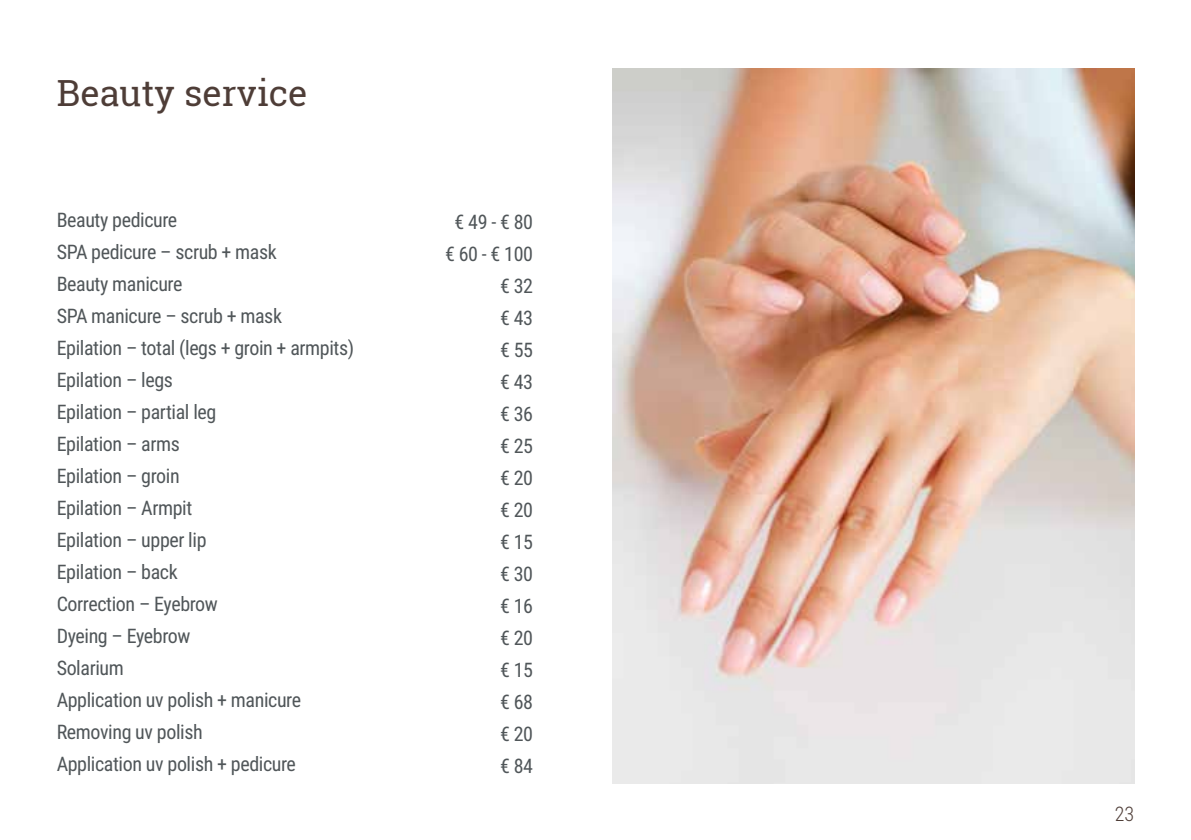
<style>
.page{position:relative;width:1191px;height:840px;background:#fff}
.page>*{position:absolute;margin:0;border:0;box-sizing:border-box;transform-origin:0 0}
.t1{font:36px "Roboto Slab";color:#4e3d37}
.t2{font:20px/32px "Roboto Condensed";letter-spacing:-.02em;color:#505659}
.t3{font:300 20px "Roboto Condensed";color:#4e3d37}
</style>
<div class="page">
<img style="left:612px;top:68px;width:522px;height:714px">
<h1 class="t1" style="left:57px;top:68px;width:252px">Beauty service</h1>
<p class="t2" style="left:57px;top:203px;width:299px">Beauty pedicure<br>SPA pedicure – scrub + mask<br>Beauty manicure<br>SPA manicure – scrub + mask<br>Epilation – total (legs + groin + armpits)<br>Epilation – legs<br>Epilation – partial leg<br>Epilation – arms<br>Epilation – groin<br>Epilation – Armpit<br>Epilation – upper lip<br>Epilation – back<br>Correction – Eyebrow<br>Dyeing – Eyebrow<br>Solarium<br>Application uv polish + manicure<br>Removing uv polish<br>Application uv polish + pedicure</p>
<p class="t2" style="left:445px;top:205px;width:90px;text-align:right">€ 49 - € 80 € 60 - € 100 € 32<br>€ 43<br>€ 55<br>€ 43<br>€ 36<br>€ 25<br>€ 20<br>€ 20<br>€ 15<br>€ 30<br>€ 16<br>€ 20<br>€ 15<br>€ 68<br>€ 20<br>€ 84</p>
<p class="t3" style="left:1114px;top:799px;width:21px">23</p>
</div>
